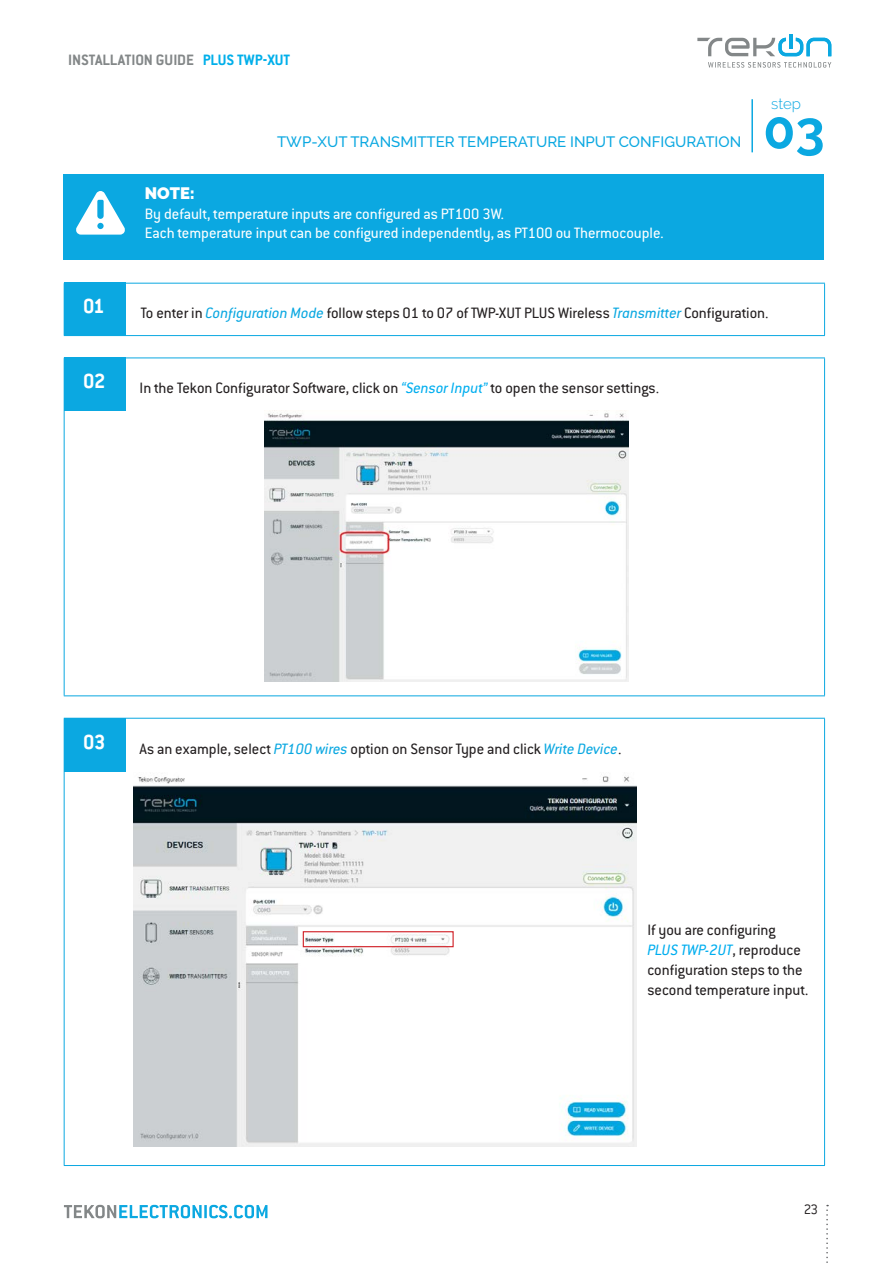
<style>
.page{position:relative;width:893px;height:1263px;background:#fff}
.page>*{position:absolute;margin:0;border:0;box-sizing:border-box;transform-origin:0 0}
.t1{font:700 52.5px "Raleway";color:#0ba8e1}
.t2{font:700 22.5px "Conduit ITC";color:#fff}
.textos{font:16.5px/19.8px "Conduit ITC Pro";color:#231f20}
.textos-2{font:16.5px "Conduit ITC Pro";color:#fff}
.t3{font:700 16.5px "Conduit ITC Pro";color:#838788}
.textos-3{font:900 16.5px "Raleway";color:#fff}
.t4{font:500 15px "Raleway";color:#0ba8e1}
.t5{font:300 15px "Raleway";color:#0ba8e1}
.t6{font:300 15px "Conduit ITC";color:#231f20}
.s1{color:#00afea}
.s2{font-style:italic;color:#0ba8e1}
.s3{font-family:"Conduit ITC";font-weight:300}
.s4{font-style:italic;color:#00aeef}
</style>
<div class="page">
<hr style="left:751px;top:99px;width:2px;height:53px;background:#0ba8e1">
<svg style="left:64px;top:1205px;width:203px;height:13px"></svg>
<svg style="left:826px;top:1205px;width:2px;height:58px"></svg>
<svg style="left:697px;top:34px;width:134px;height:22px"></svg>
<svg style="left:708px;top:62px;width:123px;height:6px"></svg>
<hr style="left:64px;top:283px;width:761px;height:1px;background:#0ba8e1">
<hr style="left:824px;top:284px;width:1px;height:51px;background:#0ba8e1">
<hr style="left:64px;top:335px;width:761px;height:1px;background:#0ba8e1">
<hr style="left:64px;top:358px;width:761px;height:1px;background:#0ba8e1">
<hr style="left:64px;top:358px;width:1px;height:337px;background:#0ba8e1">
<hr style="left:824px;top:358px;width:1px;height:337px;background:#0ba8e1">
<hr style="left:64px;top:695px;width:761px;height:1px;background:#0ba8e1">
<hr style="left:64px;top:718px;width:761px;height:1px;background:#0ba8e1">
<hr style="left:64px;top:719px;width:1px;height:446px;background:#0ba8e1">
<hr style="left:824px;top:719px;width:1px;height:446px;background:#0ba8e1">
<hr style="left:64px;top:1165px;width:761px;height:1px;background:#0ba8e1">
<div style="left:64px;top:174px;width:760px;height:86px;background:#0ba8e1"></div>
<svg style="left:76px;top:191px;width:49px;height:44px"></svg>
<div style="left:64px;top:283px;width:62px;height:53px;background:#0ba8e1"></div>
<div style="left:64px;top:358px;width:62px;height:53px;background:#0ba8e1"></div>
<div style="left:64px;top:718px;width:62px;height:54px;background:#0ba8e1"></div>
<img style="left:264px;top:411px;width:365px;height:270px">
<img style="left:134px;top:776px;width:503px;height:370px">
<div style="left:303px;top:931px;width:151px;height:16px;border:1px solid #d1232a"></div>
<p class="t3" style="left:68px;top:51px;width:224px">INSTALLATION GUIDE <span class="s1">PLUS TWP-XUT</span></p>
<p class="t4" style="left:277px;top:133px;width:466px">TWP-XUT TRANSMITTER TEMPERATURE INPUT CONFIGURATION</p>
<p class="textos-3" style="left:145px;top:183px;width:52px">NOTE:</p>
<p class="textos-2" style="left:145px;top:204px;width:361px">By default, temperature inputs are configured as PT100 3W.</p>
<p class="textos-2" style="left:145px;top:224px;width:520px">Each temperature input can be configured independently, as PT100 ou Thermocouple.</p>
<p class="t5" style="left:771px;top:95px;width:31px">step</p>
<h1 class="t1" style="left:763px;top:100px;width:63px">03</h1>
<p class="t2" style="left:83px;top:293px;width:23px">01</p>
<p class="t2" style="left:83px;top:367px;width:24px">02</p>
<p class="textos" style="left:141px;top:303px;width:629px">To enter in <span class="s2">Configuration Mode</span> follow steps 01 to 07 of TWP-XUT PLUS Wireless <span class="s2">Transmitter</span> Configuration<span class="s3">.</span></p>
<p class="textos" style="left:140px;top:378px;width:521px">In the Tekon Configurator Software, click on <span class="s4">“Sensor Input”</span> to open the sensor settings<span class="s3">.</span></p>
<p class="t2" style="left:83px;top:728px;width:24px">03</p>
<p class="textos" style="left:140px;top:738px;width:483px">As an example, select <span class="s2">PT100 wires</span> option on Sensor Type and click <span class="s2">Write Device</span><span class="s3">.</span></p>
<p class="textos" style="left:647px;top:920px;width:162px">If you are configuring<br><span class="s4">PLUS TWP-2UT</span>, reproduce configuration steps to the second temperature input.</p>
<p class="t6" style="left:804px;top:1201px;width:16px">23</p>
</div>
